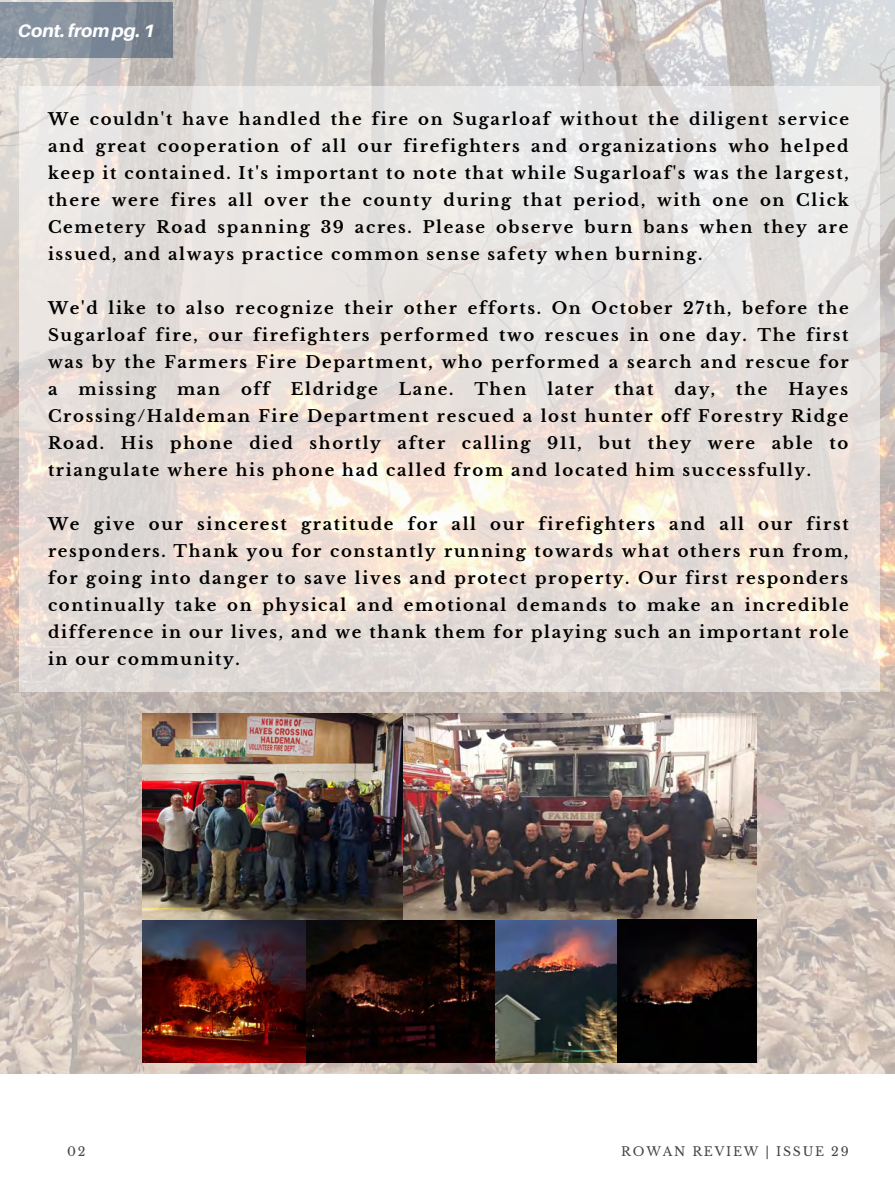
<style>
.page{position:relative;width:895px;height:1186px;background:#fff}
.page>*{position:absolute;margin:0;border:0;box-sizing:border-box;transform-origin:0 0}
.t1{font:italic 800 18px "Aileron";color:#fdfefd}
.t2{font:700 16.5px/27px "Libre Baskerville";letter-spacing:.1em;color:#000;text-align:justify}
.t3{font:12.45px "Libre Baskerville";letter-spacing:.14em;color:#444440}
</style>
<div class="page">
<img style="left:0;top:0;width:895px;height:1074px">
<svg style="left:0;top:2px;width:172px;height:55px;background:#818c99"></svg>
<img style="left:142px;top:920px;width:475px;height:142px">
<svg style="left:19px;top:86px;width:861px;height:605px;background:#e7e1dc"></svg>
<img style="left:142px;top:714px;width:615px;height:206px">
<img style="left:617px;top:920px;width:140px;height:142px">
<p class="t1" style="left:18px;top:19px;width:139px">Cont. from pg. 1</p>
<p class="t2" style="left:48px;top:106px;width:802px">We couldn't have handled the fire on Sugarloaf without the diligent service and great cooperation of all our firefighters and organizations who helped keep it contained. It's important to note that while Sugarloaf's was the largest, there were fires all over the county during that period, with one on Click Cemetery Road spanning 39 acres. Please observe burn bans when they are issued, and always practice common sense safety when burning.</p>
<p class="t2" style="left:48px;top:295px;width:802px">We'd like to also recognize their other efforts. On October 27th, before the Sugarloaf fire, our firefighters performed two rescues in one day. The first was by the Farmers Fire Department, who performed a search and rescue for a</p>
<p class="t2" style="left:78px;top:376px;width:79px">missing</p>
<p class="t2" style="left:177px;top:376px;width:45px">man</p>
<p class="t2" style="left:241px;top:376px;width:30px">off</p>
<p class="t2" style="left:291px;top:376px;width:88px">Eldridge</p>
<p class="t2" style="left:399px;top:376px;width:56px">Lane.</p>
<p class="t2" style="left:474px;top:376px;width:54px">Then</p>
<p class="t2" style="left:547px;top:376px;width:48px">later</p>
<p class="t2" style="left:615px;top:376px;width:40px">that</p>
<p class="t2" style="left:674px;top:376px;width:42px">day,</p>
<p class="t2" style="left:736px;top:376px;width:33px">the</p>
<p class="t2" style="left:48px;top:376px;width:802px;text-indent:740px">Hayes Crossing/Haldeman Fire Department rescued a lost hunter off Forestry Ridge Road. His phone died shortly after calling 911, but they were able to triangulate where his phone had called from and located him successfully.</p>
<p class="t2" style="left:48px;top:511px;width:802px">We give our sincerest gratitude for all our firefighters and all our first responders. Thank you for constantly running towards what others run from, for going into danger to save lives and protect property. Our first responders continually take on physical and emotional demands to make an incredible difference in our lives, and we thank them for playing such an important role in our community.</p>
<p class="t3" style="left:67px;top:1144px;width:20px">02</p>
<p class="t3" style="left:621px;top:1144px;width:229px">ROWAN REVIEW | ISSUE 29</p>
</div>
